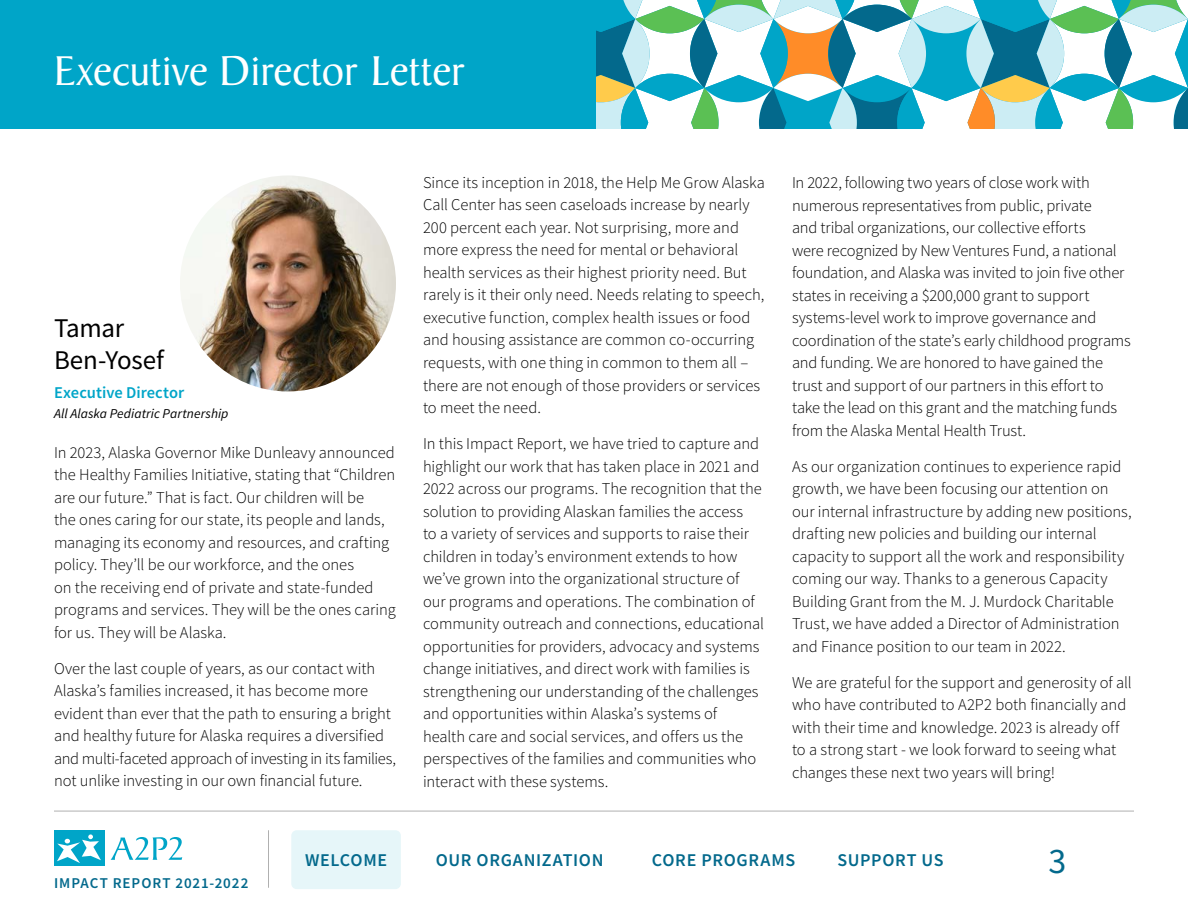
<style>
.page{position:relative;width:1188px;height:918px;background:#fff}
.page>*{position:absolute;margin:0;border:0;box-sizing:border-box;transform-origin:0 0}
.t1{font:45px "Baker Signet Std";letter-spacing:-.01em;color:#fff}
.t2{font:36px "Source Sans Pro";color:#03698c}
.t3{font:27px/32.4px "Source Sans Pro";letter-spacing:-.01em;color:#000}
.t4{font:600 18px "Source Sans Pro";letter-spacing:.035em;color:#03698c}
.t5{font:300 16.5px/22.5px "Source Sans Pro";letter-spacing:-.005em;color:#000}
.t6{font:600 16.5px "Source Sans Pro";color:#00a5c8}
.t7{font:600 15px "Source Sans Pro";letter-spacing:.06em;color:#03698c}
.t8{font:italic 13.5px "Source Sans Pro";letter-spacing:.005em;color:#000}
</style>
<div class="page">
<div style="left:0;top:0;width:1188px;height:128px;background:#00a5c8"></div>
<img style="left:180px;top:176px;width:216px;height:216px;border-radius:108px">
<svg style="left:597px;top:0;width:591px;height:128px"></svg>
<div style="left:291px;top:830px;width:110px;height:59px;background:#e6f6f9;border-radius:5px"></div>
<svg style="left:111px;top:837px;width:71px;height:23px"></svg>
<div style="left:54px;top:831px;width:51px;height:35px;background:#00a5c8"></div>
<svg style="left:57px;top:834px;width:44px;height:29px"></svg>
<hr style="left:54px;top:811px;width:1080px;height:1px;background:#b0b0b0">
<hr style="left:268px;top:830px;width:1px;height:58px;background:#b0b0b0">
<h1 class="t1" style="left:54px;top:47px;width:413px">Executive Director Letter</h1>
<h3 class="t3" style="left:54px;top:312px;width:111px">Tamar<br>Ben-Yosef</h3>
<p class="t6" style="left:54px;top:382px;width:132px">Executive Director</p>
<p class="t8" style="left:54px;top:405px;width:176px">All Alaska Pediatric Partnership</p>
<p class="t5" style="left:54px;top:441px;width:343px">In 2023, Alaska Governor Mike Dunleavy announced the Healthy Families Initiative, stating that “Children are our future.” That is fact. Our children will be<br>the ones caring for our state, its people and lands, managing its economy and resources, and crafting policy. They’ll be our workforce, and the ones<br>on the receiving end of private and state-funded programs and services. They will be the ones caring for us. They will be Alaska.</p>
<p class="t5" style="left:54px;top:657px;width:344px">Over the last couple of years, as our contact with Alaska’s families increased, it has become more evident than ever that the path to ensuring a bright and healthy future for Alaska requires a diversified and multi-faceted approach of investing in its families, not unlike investing in our own financial future.</p>
<p class="t5" style="left:423px;top:171px;width:344px">Since its inception in 2018, the Help Me Grow Alaska Call Center has seen caseloads increase by nearly 200 percent each year. Not surprising, more and more express the need for mental or behavioral health services as their highest priority need. But rarely is it their only need. Needs relating to speech, executive function, complex health issues or food and housing assistance are common co-occurring requests, with one thing in common to them all – there are not enough of those providers or services to meet the need.</p>
<p class="t5" style="left:423px;top:432px;width:342px">In this Impact Report, we have tried to capture and highlight our work that has taken place in 2021 and 2022 across our programs. The recognition that the solution to providing Alaskan families the access<br>to a variety of services and supports to raise their children in today’s environment extends to how we’ve grown into the organizational structure of our programs and operations. The combination of community outreach and connections, educational opportunities for providers, advocacy and systems change initiatives, and direct work with families is strengthening our understanding of the challenges and opportunities within Alaska’s systems of<br>health care and social services, and offers us the perspectives of the families and communities who interact with these systems.</p>
<p class="t5" style="left:792px;top:171px;width:340px">In 2022, following two years of close work with numerous representatives from public, private<br>and tribal organizations, our collective efforts<br>were recognized by New Ventures Fund, a national foundation, and Alaska was invited to join five other states in receiving a $200,000 grant to support systems-level work to improve governance and coordination of the state’s early childhood programs and funding. We are honored to have gained the trust and support of our partners in this effort to take the lead on this grant and the matching funds from the Alaska Mental Health Trust.</p>
<p class="t5" style="left:792px;top:455px;width:341px">As our organization continues to experience rapid growth, we have been focusing our attention on our internal infrastructure by adding new positions, drafting new policies and building our internal capacity to support all the work and responsibility coming our way. Thanks to a generous Capacity Building Grant from the M. J. Murdock Charitable Trust, we have added a Director of Administration and Finance position to our team in 2022.</p>
<p class="t5" style="left:792px;top:671px;width:341px">We are grateful for the support and generosity of all who have contributed to A2P2 both financially and with their time and knowledge. 2023 is already off to a strong start - we look forward to seeing what changes these next two years will bring!</p>
<p class="t7" style="left:54px;top:873px;width:196px">IMPACT REPORT 2021-2022</p>
<p class="t4" style="left:305px;top:849px;width:84px">WELCOME</p>
<p class="t4" style="left:436px;top:849px;width:169px">OUR ORGANIZATION</p>
<p class="t4" style="left:652px;top:849px;width:145px">CORE PROGRAMS</p>
<p class="t4" style="left:837px;top:849px;width:108px">SUPPORT US</p>
<h2 class="t2" style="left:1049px;top:838px;width:19px">3</h2>
</div>
